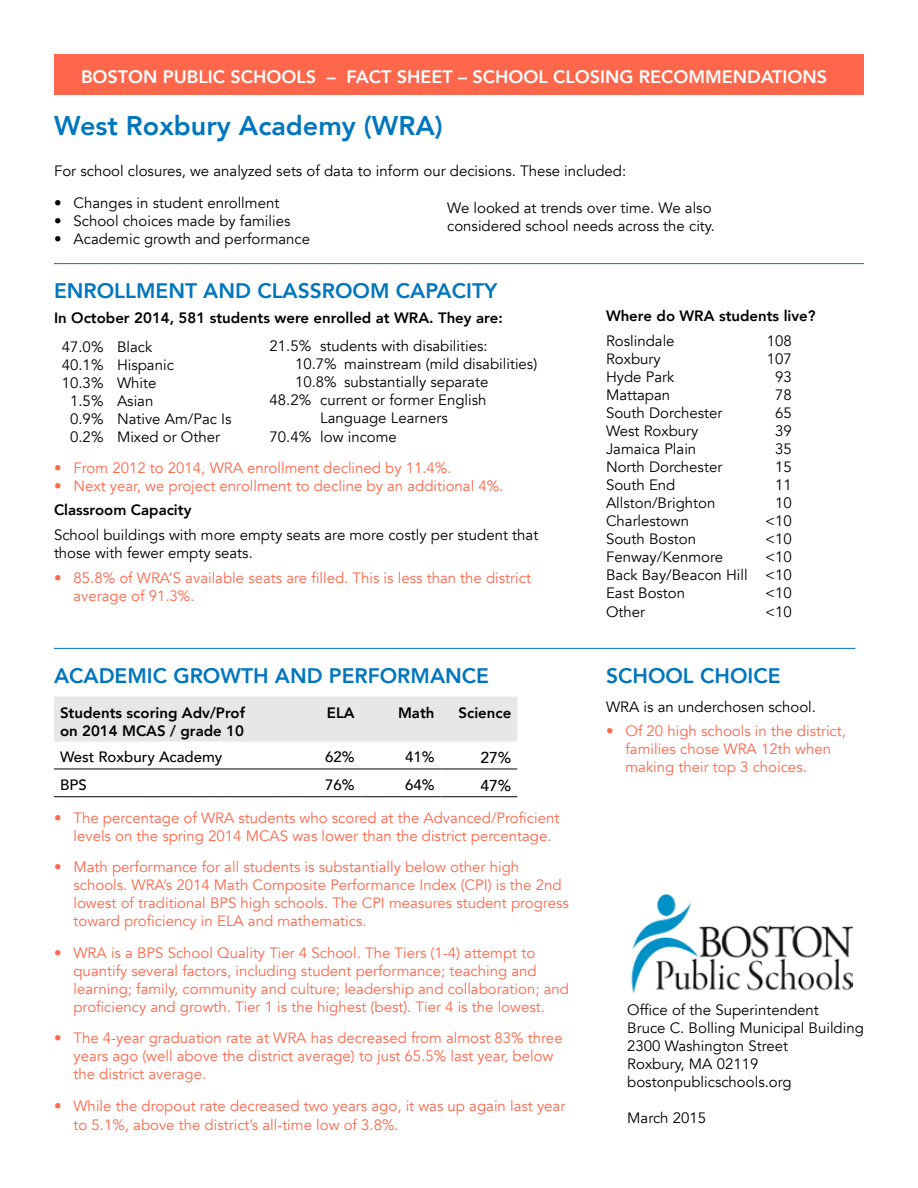
<style>
.page{position:relative;width:918px;height:1188px;background:#fff}
.page>*{position:absolute;margin:0;border:0;box-sizing:border-box;transform-origin:0 0}
.t1{font:800 27px "Avenir";color:#0076bf}
.t2{font:800 21px "Avenir";color:#0076bf}
.t3{font:800 18px "Avenir";color:#fff}
.t4{font:500 15.75px "Avenir";color:#000}
.t5{font:15px/18px "Avenir";color:#ff674c}
.t6{font:15px/18px "Avenir";color:#000}
.t7{font:800 15px/18px "Avenir";color:#000}
.t8{font:500 15px "Avenir";color:#000}
</style>
<div class="page">
<div style="left:54px;top:54px;width:810px;height:40px;background:#ff674c"></div>
<hr style="left:54px;top:263px;width:810px;height:1px;background:#0076bf">
<div style="left:54px;top:697px;width:463px;height:45px;background:#e6e7e8"></div>
<hr style="left:54px;top:769px;width:227px;height:1px;background:#000">
<hr style="left:281px;top:769px;width:80px;height:1px;background:#000">
<hr style="left:361px;top:769px;width:79px;height:1px;background:#000">
<hr style="left:440px;top:769px;width:77px;height:1px;background:#000">
<hr style="left:54px;top:796px;width:227px;height:1px;background:#000">
<hr style="left:281px;top:796px;width:80px;height:1px;background:#000">
<hr style="left:361px;top:796px;width:79px;height:1px;background:#000">
<hr style="left:440px;top:796px;width:77px;height:1px;background:#000">
<hr style="left:54px;top:648px;width:801px;height:1px;background:#0076bf">
<img style="left:631px;top:895px;width:221px;height:98px">
<p class="t3" style="left:81px;top:63px;width:748px">BOSTON PUBLIC SCHOOLS – FACT SHEET – SCHOOL CLOSING RECOMMENDATIONS</p>
<h1 class="t1" style="left:54px;top:105px;width:390px">West Roxbury Academy (WRA)</h1>
<p class="t6" style="left:54px;top:162px;width:574px">For school closures, we analyzed sets of data to inform our decisions. These included:</p>
<p class="t6" style="left:54px;top:194px;width:227px">• Changes in student enrollment</p>
<p class="t6" style="left:54px;top:212px;width:238px">• School choices made by families</p>
<p class="t6" style="left:54px;top:230px;width:258px">• Academic growth and performance</p>
<p class="t6" style="left:447px;top:199px;width:269px">We looked at trends over time. We also considered school needs across the city.</p>
<h2 class="t2" style="left:54px;top:274px;width:445px">ENROLLMENT AND CLASSROOM CAPACITY</h2>
<p class="t7" style="left:54px;top:308px;width:450px">In October 2014, 581 students were enrolled at WRA. They are:</p>
<p class="t6" style="left:62px;top:338px;width:92px">47.0% Black</p>
<p class="t6" style="left:62px;top:356px;width:114px">40.1% Hispanic</p>
<p class="t6" style="left:62px;top:374px;width:96px">10.3% White</p>
<p class="t6" style="left:70px;top:392px;width:85px">1.5% Asian</p>
<p class="t6" style="left:70px;top:410px;width:163px">0.9% Native Am/Pac Is</p>
<p class="t6" style="left:70px;top:428px;width:151px">0.2% Mixed or Other</p>
<p class="t6" style="left:270px;top:337px;width:220px">21.5% students with disabilities:</p>
<p class="t6" style="left:295px;top:355px;width:244px">10.7% mainstream (mild disabilities)</p>
<p class="t6" style="left:295px;top:373px;width:195px">10.8% substantially separate</p>
<p class="t6" style="left:270px;top:391px;width:219px">48.2% current or former English</p>
<p class="t6" style="left:320px;top:409px;width:129px">Language Learners</p>
<p class="t6" style="left:270px;top:428px;width:129px">70.4% low income</p>
<p class="t5" style="left:54px;top:459px;width:399px">• From 2012 to 2014, WRA enrollment declined by 11.4%.</p>
<p class="t5" style="left:54px;top:477px;width:451px">• Next year, we project enrollment to decline by an additional 4%.</p>
<p class="t7" style="left:54px;top:501px;width:139px">Classroom Capacity</p>
<p class="t6" style="left:54px;top:526px;width:486px">School buildings with more empty seats are more costly per student that those with fewer empty seats.</p>
<p class="t5" style="left:74px;top:569px;width:459px;text-indent:-20px">• 85.8% of WRA’S available seats are filled. This is less than the district average of 91.3%.</p>
<h2 class="t2" style="left:54px;top:659px;width:437px">ACADEMIC GROWTH AND PERFORMANCE</h2>
<p class="t7" style="left:60px;top:703px;width:186px">Students scoring Adv/Prof on 2014 MCAS / grade 10</p>
<p class="t7" style="left:327px;top:703px;width:29px">ELA</p>
<p class="t7" style="left:398px;top:703px;width:38px">Math</p>
<p class="t7" style="left:459px;top:703px;width:54px">Science</p>
<p class="t8" style="left:60px;top:744px;width:164px">West Roxbury Academy</p>
<p class="t8" style="left:325px;top:744px;width:31px">62%</p>
<p class="t8" style="left:405px;top:744px;width:31px">41%</p>
<p class="t4" style="left:480px;top:744px;width:32px">27%</p>
<p class="t8" style="left:60px;top:772px;width:28px">BPS</p>
<p class="t8" style="left:325px;top:772px;width:31px">76%</p>
<p class="t8" style="left:405px;top:772px;width:31px">64%</p>
<p class="t4" style="left:480px;top:772px;width:32px">47%</p>
<p class="t5" style="left:74px;top:809px;width:487px;text-indent:-20px">• The percentage of WRA students who scored at the Advanced/Proficient levels on the spring 2014 MCAS was lower than the district percentage.</p>
<p class="t5" style="left:74px;top:858px;width:497px;text-indent:-20px">• Math performance for all students is substantially below other high schools. WRA’s 2014 Math Composite Performance Index (CPI) is the 2nd lowest of traditional BPS high schools. The CPI measures student progress toward proficiency in ELA and mathematics.</p>
<p class="t5" style="left:74px;top:944px;width:497px;text-indent:-20px">• WRA is a BPS School Quality Tier 4 School. The Tiers (1-4) attempt to quantify several factors, including student performance; teaching and learning; family, community and culture; leadership and collaboration; and proficiency and growth. Tier 1 is the highest (best). Tier 4 is the lowest.</p>
<p class="t5" style="left:74px;top:1029px;width:491px;text-indent:-20px">• The 4-year graduation rate at WRA has decreased from almost 83% three years ago (well above the district average) to just 65.5% last year, below the district average.</p>
<p class="t5" style="left:74px;top:1096px;width:493px;line-height:18.9px;text-indent:-20px">• While the dropout rate decreased two years ago, it was up again last year to 5.1%, above the district’s all-time low of 3.8%.</p>
<p class="t7" style="left:606px;top:307px;width:211px">Where do WRA students live?</p>
<p class="t6" style="left:606px;top:332px;width:70px">Roslindale</p>
<p class="t6" style="left:767px;top:332px;width:27px">108</p>
<p class="t6" style="left:606px;top:350px;width:56px">Roxbury</p>
<p class="t6" style="left:767px;top:350px;width:27px">107</p>
<p class="t6" style="left:606px;top:368px;width:70px">Hyde Park</p>
<p class="t6" style="left:775px;top:368px;width:18px">93</p>
<p class="t6" style="left:606px;top:386px;width:66px">Mattapan</p>
<p class="t6" style="left:775px;top:386px;width:18px">78</p>
<p class="t6" style="left:606px;top:404px;width:118px">South Dorchester</p>
<p class="t6" style="left:775px;top:404px;width:18px">65</p>
<p class="t6" style="left:606px;top:422px;width:94px">West Roxbury</p>
<p class="t6" style="left:775px;top:422px;width:18px">39</p>
<p class="t6" style="left:606px;top:440px;width:92px">Jamaica Plain</p>
<p class="t6" style="left:775px;top:440px;width:18px">35</p>
<p class="t6" style="left:606px;top:458px;width:118px">North Dorchester</p>
<p class="t6" style="left:775px;top:458px;width:18px">15</p>
<p class="t6" style="left:606px;top:476px;width:71px">South End</p>
<p class="t6" style="left:775px;top:476px;width:18px">11</p>
<p class="t6" style="left:606px;top:494px;width:111px">Allston/Brighton</p>
<p class="t6" style="left:775px;top:494px;width:18px">10</p>
<p class="t6" style="left:606px;top:512px;width:85px">Charlestown</p>
<p class="t6" style="left:765px;top:512px;width:28px">&lt;10</p>
<p class="t6" style="left:606px;top:530px;width:92px">South Boston</p>
<p class="t6" style="left:765px;top:530px;width:28px">&lt;10</p>
<p class="t6" style="left:606px;top:548px;width:119px">Fenway/Kenmore</p>
<p class="t6" style="left:606px;top:548px;width:187px;text-align:justify;text-indent:159px">&lt;10<br>Back Bay/Beacon Hill &lt;10<br>East Boston</p>
<p class="t6" style="left:765px;top:584px;width:28px">&lt;10</p>
<p class="t6" style="left:606px;top:603px;width:41px">Other</p>
<p class="t6" style="left:765px;top:603px;width:28px">&lt;10</p>
<h2 class="t2" style="left:606px;top:659px;width:176px">SCHOOL CHOICE</h2>
<p class="t6" style="left:606px;top:698px;width:212px">WRA is an underchosen school.</p>
<p class="t5" style="left:626px;top:722px;width:222px;text-indent:-20px">• Of 20 high schools in the district, families chose WRA 12th when making their top 3 choices.</p>
<p class="t6" style="left:627px;top:1002px;width:238px">Office of the Superintendent<br>Bruce C. Bolling Municipal Building<br>2300 Washington Street<br>Roxbury, MA 02119 bostonpublicschools.org</p>
<p class="t6" style="left:627px;top:1110px;width:80px">March 2015</p>
</div>
